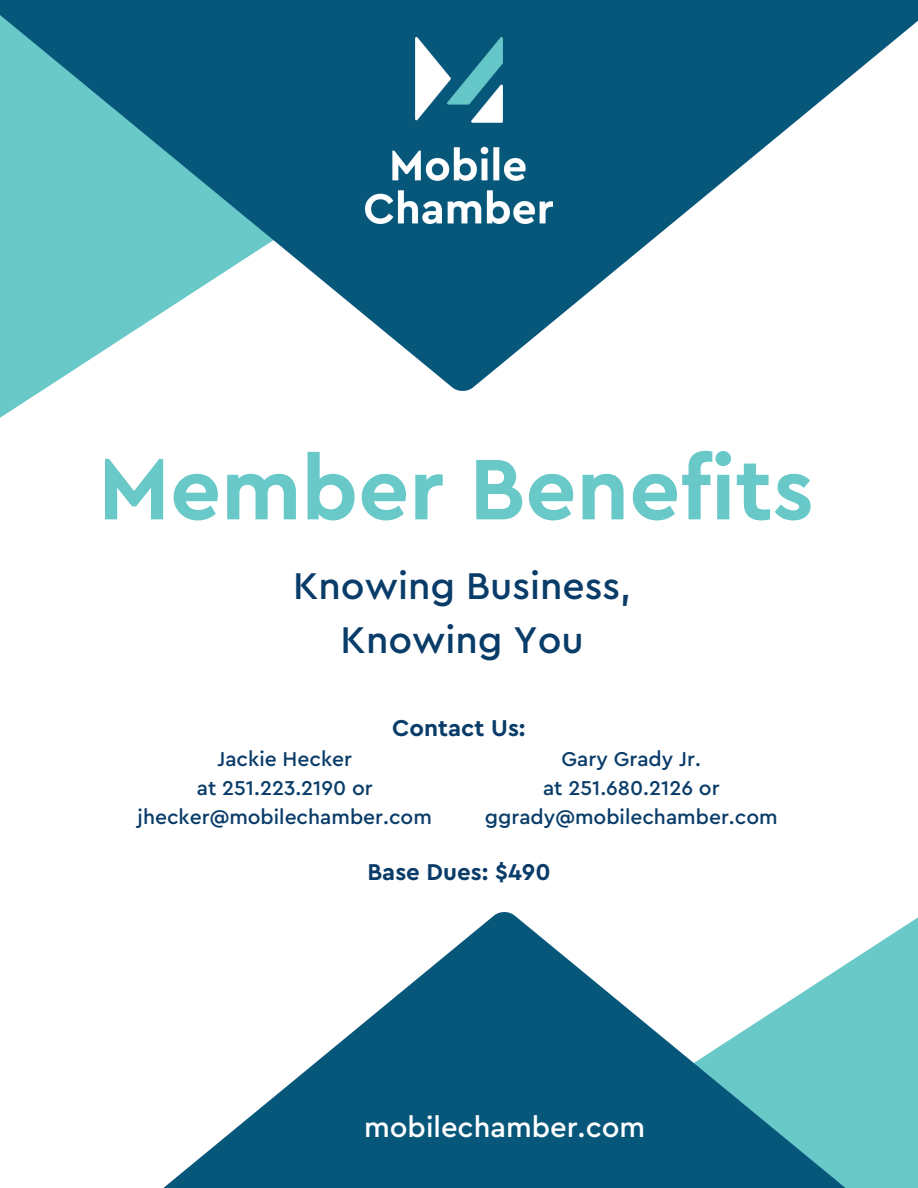
<style>
.page{position:relative;width:918px;height:1188px;background:#fff}
.page>*{position:absolute;margin:0;border:0;box-sizing:border-box;transform-origin:0 0}
.t1{font:700 90px "Cera Pro";color:#69c8c8}
.t2{font:500 39px/54px "Cera Pro";color:#093c69;text-align:center}
.t3{font:500 29.1px "Cera Pro";color:#fff}
.t4{font:700 24px "Cera Pro";color:#093c69}
.t5{font:500 21px/29.2px "Cera Pro";color:#093c69;text-align:center}
</style>
<div class="page">
<img style="left:0;top:0;width:918px;height:391px">
<img style="left:365px;top:38px;width:188px;height:185px">
<img style="left:163px;top:913px;width:755px;height:275px">
<h1 class="t1" style="left:98px;top:429px;width:717px">Member Benefits</h1>
<h2 class="t2" style="left:293px;top:557px;width:340px">Knowing Business,<br>Knowing You</h2>
<p class="t4" style="left:392px;top:712px;width:135px">Contact Us:</p>
<p class="t5" style="left:138px;top:743px;width:296px">Jackie Hecker<br>at 251.223.2190 or jhecker@mobilechamber.com</p>
<p class="t5" style="left:485px;top:743px;width:294px">Gary Grady Jr.<br>at 251.680.2126 or ggrady@mobilechamber.com</p>
<p class="t4" style="left:367px;top:856px;width:185px">Base Dues: $490</p>
<h3 class="t3" style="left:364px;top:1108px;width:283px">mobilechamber.com</h3>
</div>
